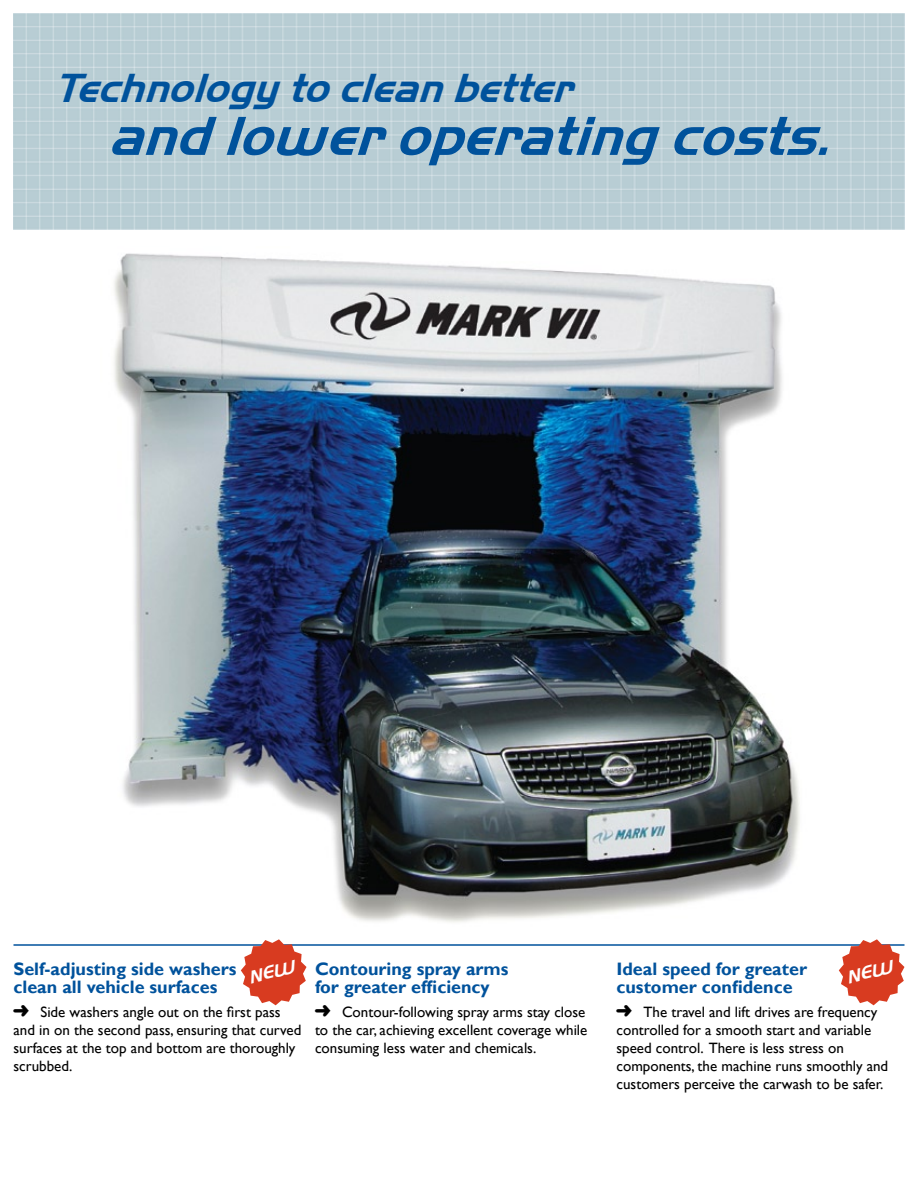
<style>
.page{position:relative;width:918px;height:1188px;background:#fff}
.page>*{position:absolute;margin:0;border:0;box-sizing:border-box;transform-origin:0 0}
.t1{font:57px "Wash Tec Gothic";color:#00529c}
.t2{font:42px "Wash Tec Gothic";color:#00529c}
.t3{font:700 18px/18px "Gill Sans";color:#00529c}
.t4{font:15px/18px "Gill Sans";color:#000}
.s1{font-family:"Digits"}
</style>
<div class="page">
<img style="left:114px;top:253px;width:686px;height:670px">
<img style="left:14px;top:14px;width:890px;height:216px">
<hr style="left:14px;top:944px;width:890px;height:2px;background:#00529c">
<svg style="left:241px;top:939px;width:66px;height:66px"></svg>
<svg style="left:839px;top:939px;width:65px;height:66px"></svg>
<h2 class="t2" style="left:54px;top:63px;width:519px">Technology to clean better</h2>
<h1 class="t1" style="left:108px;top:102px;width:722px">and lower operating costs.</h1>
<p class="t3" style="left:14px;top:961px;width:225px">Self-adjusting side washers clean all vehicle surfaces</p>
<p class="t3" style="left:315px;top:961px;width:195px">Contouring spray arms for greater efficiency</p>
<p class="t3" style="left:616px;top:961px;width:192px">Ideal speed for greater customer confidence</p>
<p class="t4" style="left:14px;top:1003px;width:289px"><span class="s1">p</span> Side washers angle out on the first pass and in on the second pass, ensuring that curved surfaces at the top and bottom are thoroughly scrubbed.</p>
<p class="t4" style="left:315px;top:1003px;width:274px"><span class="s1">p</span> Contour-following spray arms stay close to the car, achieving excellent coverage while consuming less water and chemicals.</p>
<p class="t4" style="left:616px;top:1003px;width:273px"><span class="s1">p</span> The travel and lift drives are frequency controlled for a smooth start and variable speed control. There is less stress on components, the machine runs smoothly and customers perceive the carwash to be safer.</p>
</div>
